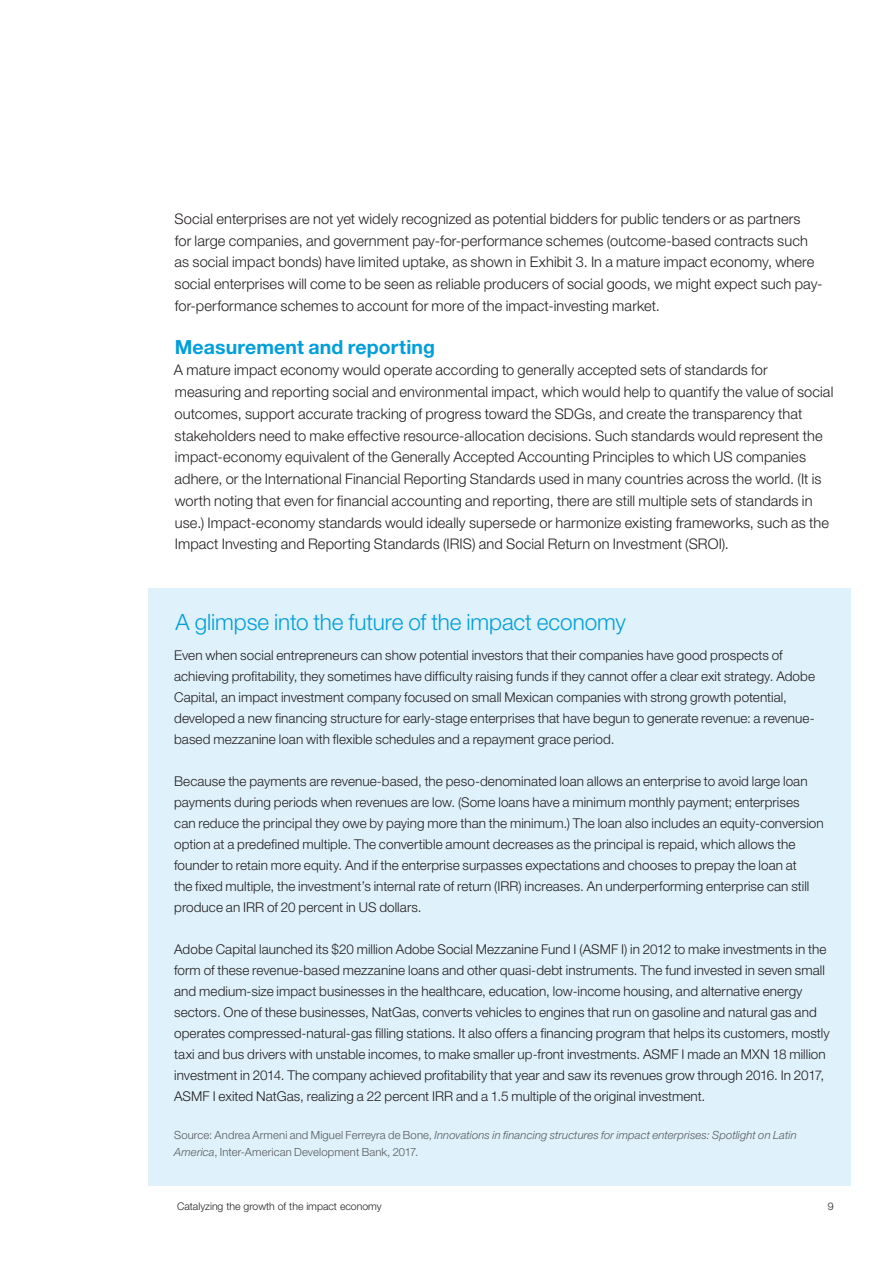
<style>
.page{position:relative;width:893px;height:1263px;background:#fff}
.page>*{position:absolute;margin:0;border:0;box-sizing:border-box;transform-origin:0 0}
.t1{font:300 22.5px "Helvetica Neue LT Std";letter-spacing:-.005em;color:#009fda}
.t2{font:700 19.5px "Helvetica Neue LT Std";letter-spacing:.005em;color:#009fda}
.t3{font:300 14.7px/21.8px "Helvetica Neue LT Std";letter-spacing:.005em;color:#231f20}
.t4{font:300 13.5px/21px "Helvetica Neue LT Std";letter-spacing:.005em;color:#231f20}
.t5{font:300 11.25px/17.2px "Helvetica Neue LT Std";letter-spacing:.01em;color:#57585a}
.t6{font:300 10.5px "Helvetica Neue LT Std";color:#231f20}
.s1{font-style:italic}
</style>
<div class="page">
<div style="left:148px;top:588px;width:702px;height:598px;background:#dff1fa"></div>
<p class="t3" style="left:175px;top:207px;width:650px">Social enterprises are not yet widely recognized as potential bidders for public tenders or as partners<br>for large companies, and government pay-for-performance schemes (outcome-based contracts such as social impact bonds) have limited uptake, as shown in Exhibit 3. In a mature impact economy, where social enterprises will come to be seen as reliable producers of social goods, we might expect such pay&shy;for-performance schemes to account for more of the impact-investing market.</p>
<h2 class="t2" style="left:175px;top:335px;width:262px">Measurement and reporting</h2>
<p class="t3" style="left:174px;top:359px;width:661px">A mature impact economy would operate according to generally accepted sets of standards for measuring and reporting social and environmental impact, which would help to quantify the value of social outcomes, support accurate tracking of progress toward the SDGs, and create the transparency that stakeholders need to make effective resource-allocation decisions. Such standards would represent the impact-economy equivalent of the Generally Accepted Accounting Principles to which US companies adhere, or the International Financial Reporting Standards used in many countries across the world. (It is worth noting that even for financial accounting and reporting, there are still multiple sets of standards in use.) Impact-economy standards would ideally supersede or harmonize existing frameworks, such as the Impact Investing and Reporting Standards (IRIS) and Social Return on Investment (SROI).</p>
<h1 class="t1" style="left:176px;top:608px;width:452px">A glimpse into the future of the impact economy</h1>
<p class="t4" style="left:174px;top:644px;width:642px">Even when social entrepreneurs can show potential investors that their companies have good prospects of achieving profitability, they sometimes have difficulty raising funds if they cannot offer a clear exit strategy. Adobe Capital, an impact investment company focused on small Mexican companies with strong growth potential, developed a new financing structure for early-stage enterprises that have begun to generate revenue: a revenue&shy;based mezzanine loan with flexible schedules and a repayment grace period.</p>
<p class="t4" style="left:174px;top:770px;width:651px">Because the payments are revenue-based, the peso-denominated loan allows an enterprise to avoid large loan payments during periods when revenues are low. (Some loans have a minimum monthly payment; enterprises can reduce the principal they owe by paying more than the minimum.) The loan also includes an equity-conversion option at a predefined multiple. The convertible amount decreases as the principal is repaid, which allows the founder to retain more equity. And if the enterprise surpasses expectations and chooses to prepay the loan at<br>the fixed multiple, the investment’s internal rate of return (IRR) increases. An underperforming enterprise can still produce an IRR of 20 percent in US dollars.</p>
<p class="t4" style="left:174px;top:938px;width:657px">Adobe Capital launched its $20 million Adobe Social Mezzanine Fund I (ASMF I) in 2012 to make investments in the form of these revenue-based mezzanine loans and other quasi-debt instruments. The fund invested in seven small and medium-size impact businesses in the healthcare, education, low-income housing, and alternative energy sectors. One of these businesses, NatGas, converts vehicles to engines that run on gasoline and natural gas and operates compressed-natural-gas filling stations. It also offers a financing program that helps its customers, mostly taxi and bus drivers with unstable incomes, to make smaller up-front investments. ASMF I made an MXN 18 million investment in 2014. The company achieved profitability that year and saw its revenues grow through 2016. In 2017, ASMF I exited NatGas, realizing a 22 percent IRR and a 1.5 multiple of the original investment.</p>
<p class="t5" style="left:174px;top:1126px;width:624px">Source: Andrea Armeni and Miguel Ferreyra de Bone, <span class="s1">Innovations in financing structures for impact enterprises: Spotlight on Latin<br>America</span>, Inter-American Development Bank, 2017.</p>
<p class="t6" style="left:177px;top:1200px;width:206px">Catalyzing the growth of the impact economy</p>
<p class="t6" style="left:828px;top:1200px;width:7px">9</p>
</div>
